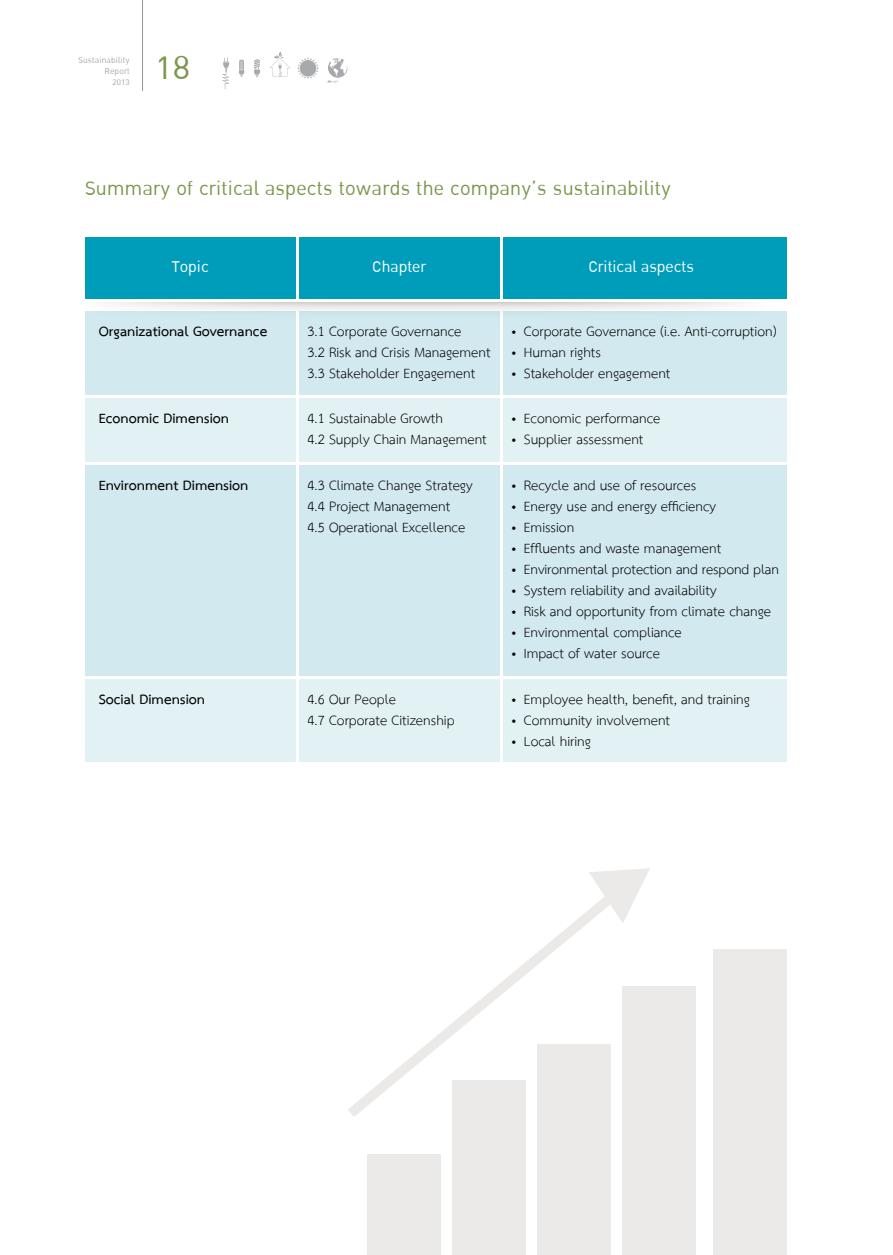
<style>
.page{position:relative;width:893px;height:1255px;background:#fff}
.page>*{position:absolute;margin:0;border:0;box-sizing:border-box;transform-origin:0 0}
.t1{font:45px "DB Ozone X";color:#7b964d}
.t2{font:26.25px "DB Ozone X";letter-spacing:.01em;color:#7b964d}
.t3{font:21px "DB Ozone X";color:#fff}
.t4{font:19.5px/21px "TH Sarabun PSK";color:#000}
.t5{font:700 19.5px "TH Sarabun PSK";color:#000}
.t6{font:11.25px/11.2px "DB Ozone X";letter-spacing:.01em;color:#a7a9ac;text-align:right}
</style>
<div class="page">
<div style="left:85px;top:237px;width:210px;height:62px;background:#009dbb"></div>
<div style="left:299px;top:237px;width:200px;height:62px;background:#009dbb"></div>
<div style="left:503px;top:237px;width:284px;height:62px;background:#009dbb"></div>
<div style="left:85px;top:311px;width:210px;height:84px;background:#d1e9ef"></div>
<div style="left:85px;top:398px;width:210px;height:64px;background:#e2f1f4"></div>
<div style="left:85px;top:679px;width:210px;height:83px;background:#e2f1f4"></div>
<div style="left:85px;top:465px;width:210px;height:211px;background:#d1e9ef"></div>
<div style="left:299px;top:311px;width:200px;height:84px;background:#d1e9ef"></div>
<div style="left:299px;top:398px;width:200px;height:64px;background:#e2f1f4"></div>
<div style="left:299px;top:679px;width:200px;height:83px;background:#e2f1f4"></div>
<div style="left:299px;top:465px;width:200px;height:211px;background:#d1e9ef"></div>
<div style="left:503px;top:311px;width:284px;height:84px;background:#d1e9ef"></div>
<div style="left:503px;top:398px;width:284px;height:64px;background:#e2f1f4"></div>
<div style="left:503px;top:679px;width:284px;height:83px;background:#e2f1f4"></div>
<div style="left:503px;top:465px;width:284px;height:211px;background:#d1e9ef"></div>
<svg style="left:108px;top:302px;width:636px;height:1px"></svg>
<div style="left:622px;top:986px;width:74px;height:268px;background:#ebeae9"></div>
<div style="left:713px;top:949px;width:74px;height:305px;background:#ebeae9"></div>
<div style="left:537px;top:1044px;width:74px;height:210px;background:#ebeae9"></div>
<div style="left:453px;top:1080px;width:73px;height:174px;background:#ebeae9"></div>
<div style="left:368px;top:1154px;width:73px;height:100px;background:#ebeae9"></div>
<svg style="left:348px;top:910px;width:241px;height:206px"></svg>
<svg style="left:589px;top:868px;width:61px;height:55px"></svg>
<svg style="left:239px;top:59px;width:5px;height:18px"></svg>
<svg style="left:254px;top:59px;width:6px;height:18px"></svg>
<svg style="left:223px;top:58px;width:6px;height:31px"></svg>
<svg style="left:297px;top:58px;width:22px;height:21px"></svg>
<div style="left:300px;top:60px;width:16px;height:16px;background:#a7a9ac;border-radius:50%"></div>
<svg style="left:327px;top:58px;width:21px;height:25px"></svg>
<svg style="left:270px;top:51px;width:20px;height:26px"></svg>
<hr style="left:142px;top:0;width:1px;height:91px;background:#939598">
<p class="t6" style="left:78px;top:54px;width:53px">Sustainability<br>Report<br>2013</p>
<h1 class="t1" style="left:156px;top:43px;width:36px">18</h1>
<h2 class="t2" style="left:85px;top:174px;width:588px">Summary of critical aspects towards the company’s sustainability</h2>
<p class="t3" style="left:172px;top:255px;width:38px">Topic</p>
<p class="t3" style="left:372px;top:255px;width:55px">Chapter</p>
<p class="t3" style="left:588px;top:255px;width:107px">Critical aspects</p>
<p class="t5" style="left:99px;top:319px;width:170px">Organizational Governance</p>
<p class="t5" style="left:99px;top:406px;width:132px">Economic Dimension</p>
<p class="t4" style="left:307px;top:321px;width:185px">3.1 Corporate Governance<br>3.2 Risk and Crisis Management<br>3.3 Stakeholder Engagement</p>
<p class="t4" style="left:307px;top:408px;width:181px">4.1 Sustainable Growth<br>4.2 Supply Chain Management</p>
<p class="t4" style="left:512px;top:321px;width:266px">• Corporate Governance (i.e. Anti-corruption)</p>
<p class="t4" style="left:512px;top:342px;width:91px">• Human rights</p>
<p class="t4" style="left:512px;top:363px;width:160px">• Stakeholder engagement</p>
<p class="t4" style="left:512px;top:408px;width:150px">• Economic performance</p>
<p class="t4" style="left:512px;top:429px;width:133px">• Supplier assessment</p>
<p class="t5" style="left:99px;top:473px;width:151px">Environment Dimension</p>
<p class="t4" style="left:307px;top:475px;width:167px">4.3 Climate Change Strategy<br>4.4 Project Management<br>4.5 Operational Excellence</p>
<p class="t4" style="left:512px;top:475px;width:186px">• Recycle and use of resources</p>
<p class="t4" style="left:512px;top:496px;width:206px">• Energy use and energy efficiency</p>
<p class="t4" style="left:512px;top:517px;width:64px">• Emission</p>
<p class="t4" style="left:512px;top:538px;width:211px">• Effluents and waste management</p>
<p class="t4" style="left:512px;top:559px;width:269px">• Environmental protection and respond plan</p>
<p class="t4" style="left:512px;top:580px;width:206px">• System reliability and availability</p>
<p class="t4" style="left:512px;top:601px;width:261px">• Risk and opportunity from climate change</p>
<p class="t4" style="left:512px;top:622px;width:172px">• Environmental compliance</p>
<p class="t4" style="left:512px;top:643px;width:150px">• Impact of water source</p>
<p class="t5" style="left:99px;top:687px;width:108px">Social Dimension</p>
<p class="t4" style="left:307px;top:689px;width:149px">4.6 Our People<br>4.7 Corporate Citizenship</p>
<p class="t4" style="left:512px;top:689px;width:240px">• Employee health, benefit, and training</p>
<p class="t4" style="left:512px;top:710px;width:160px">• Community involvement</p>
<p class="t4" style="left:512px;top:731px;width:80px">• Local hiring</p>
</div>
